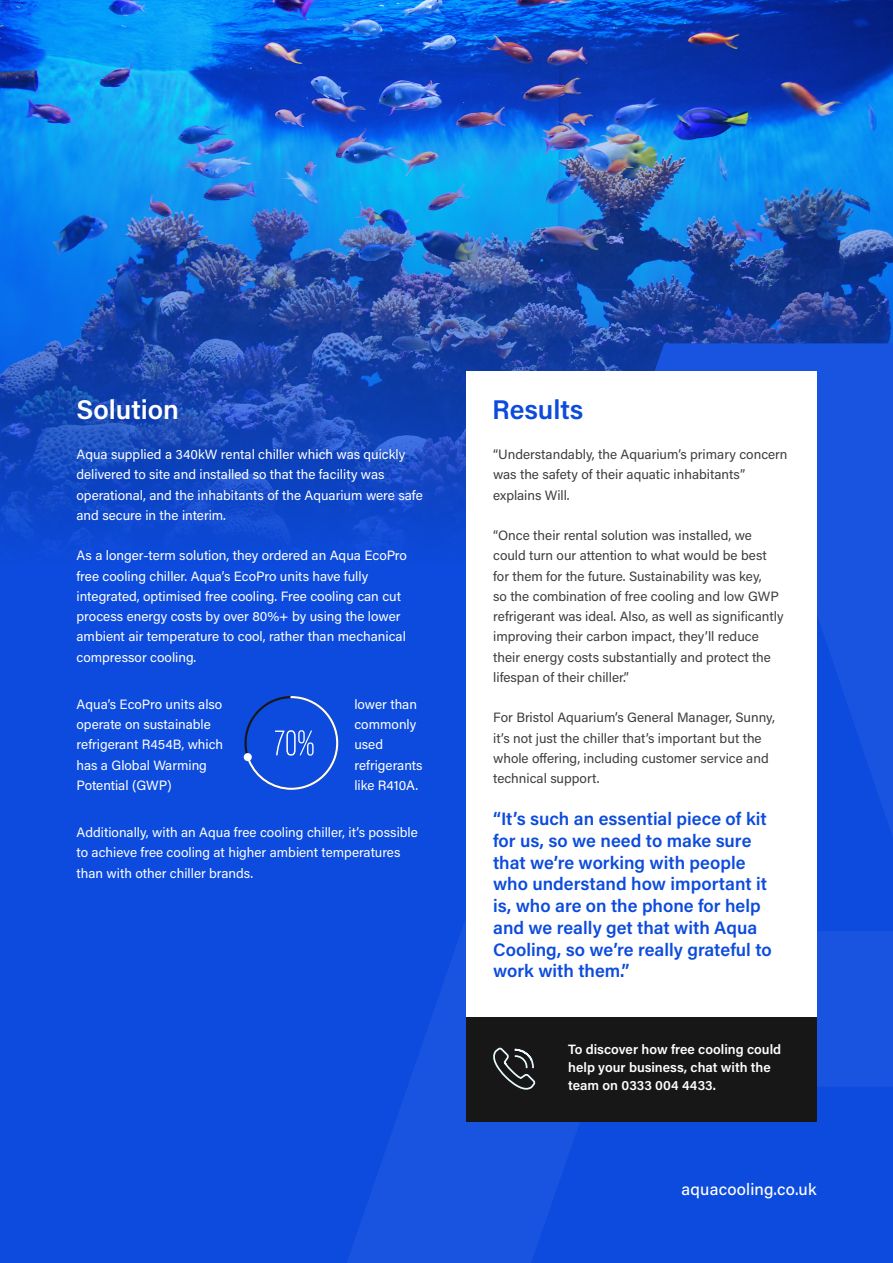
<style>
.page{position:relative;width:893px;height:1263px;background:#0c4bdd}
.page>*{position:absolute;margin:0;border:0;box-sizing:border-box;transform-origin:0 0}
.t1{font:600 27px "Acumin Pro";color:#fff}
.t2{font:600 27px "Acumin Pro";color:#0c4bdd}
.t3{font:600 18px/21.8px "Acumin Pro";color:#0c4bdd}
.t4{font:500 16.5px "Acumin Pro";letter-spacing:.01em;color:#fff}
.t5{font:13.5px/20.2px "Acumin Pro";color:#fff}
.t6{font:13.5px/20.2px "Acumin Pro";color:#3e3e3f}
.t7{font:600 13.5px/18px "Acumin Pro";color:#fff}
</style>
<div class="page">
<img style="left:0;top:0;width:893px;height:540px">
<svg style="left:320px;top:343px;width:573px;height:920px"></svg>
<div style="left:466px;top:372px;width:350px;height:658px;background:#fff"></div>
<div style="left:466px;top:1018px;width:350px;height:104px;background:#171717"></div>
<svg style="left:493px;top:1047px;width:43px;height:43px"></svg>
<svg style="left:243px;top:696px;width:95px;height:94px"></svg>
<p class="t1" style="left:76px;top:391px;width:104px">Solution</p>
<p class="t2" style="left:492px;top:391px;width:93px">Results</p>
<p class="t5" style="left:76px;top:444px;width:348px">Aqua supplied a 340kW rental chiller which was quickly delivered to site and installed so that the facility was operational, and the inhabitants of the Aquarium were safe and secure in the interim.</p>
<p class="t5" style="left:76px;top:545px;width:332px">As a longer-term solution, they ordered an Aqua EcoPro free cooling chiller. Aqua’s EcoPro units have fully integrated, optimised free cooling. Free cooling can cut process energy costs by over 80%+ by using the lower ambient air temperature to cool, rather than mechanical compressor cooling.</p>
<p class="t5" style="left:77px;top:693px;width:148px">Aqua’s EcoPro units also operate on sustainable refrigerant R454B, which has a Global Warming<br>Potential (GWP)</p>
<p class="t5" style="left:354px;top:693px;width:70px">lower than commonly used refrigerants like R410A.</p>
<p class="t5" style="left:77px;top:822px;width:343px">Additionally, with an Aqua free cooling chiller, it’s possible to achieve free cooling at higher ambient temperatures than with other chiller brands.</p>
<p class="t6" style="left:493px;top:444px;width:296px">“Understandably, the Aquarium’s primary concern was the safety of their aquatic inhabitants” explains Will.</p>
<p class="t6" style="left:493px;top:525px;width:292px">“Once their rental solution was installed, we could turn our attention to what would be best for them for the future. Sustainability was key,<br>so the combination of free cooling and low GWP refrigerant was ideal. Also, as well as significantly improving their carbon impact, they’ll reduce their energy costs substantially and protect the lifespan of their chiller.”</p>
<p class="t6" style="left:493px;top:707px;width:283px">For Bristol Aquarium’s General Manager, Sunny, it’s not just the chiller that’s important but the whole offering, including customer service and technical support.</p>
<p class="t3" style="left:493px;top:807px;width:280px">“It’s such an essential piece of kit for us, so we need to make sure that we’re working with people who understand how important it is, who are on the phone for help and we really get that with Aqua<br>Cooling, so we’re really grateful to work with them.”</p>
<p class="t7" style="left:568px;top:1039px;width:214px">To discover how free cooling could help your business, chat with the team on 0333 004 4433.</p>
<p class="t4" style="left:682px;top:1178px;width:136px">aquacooling.co.uk</p>
</div>
